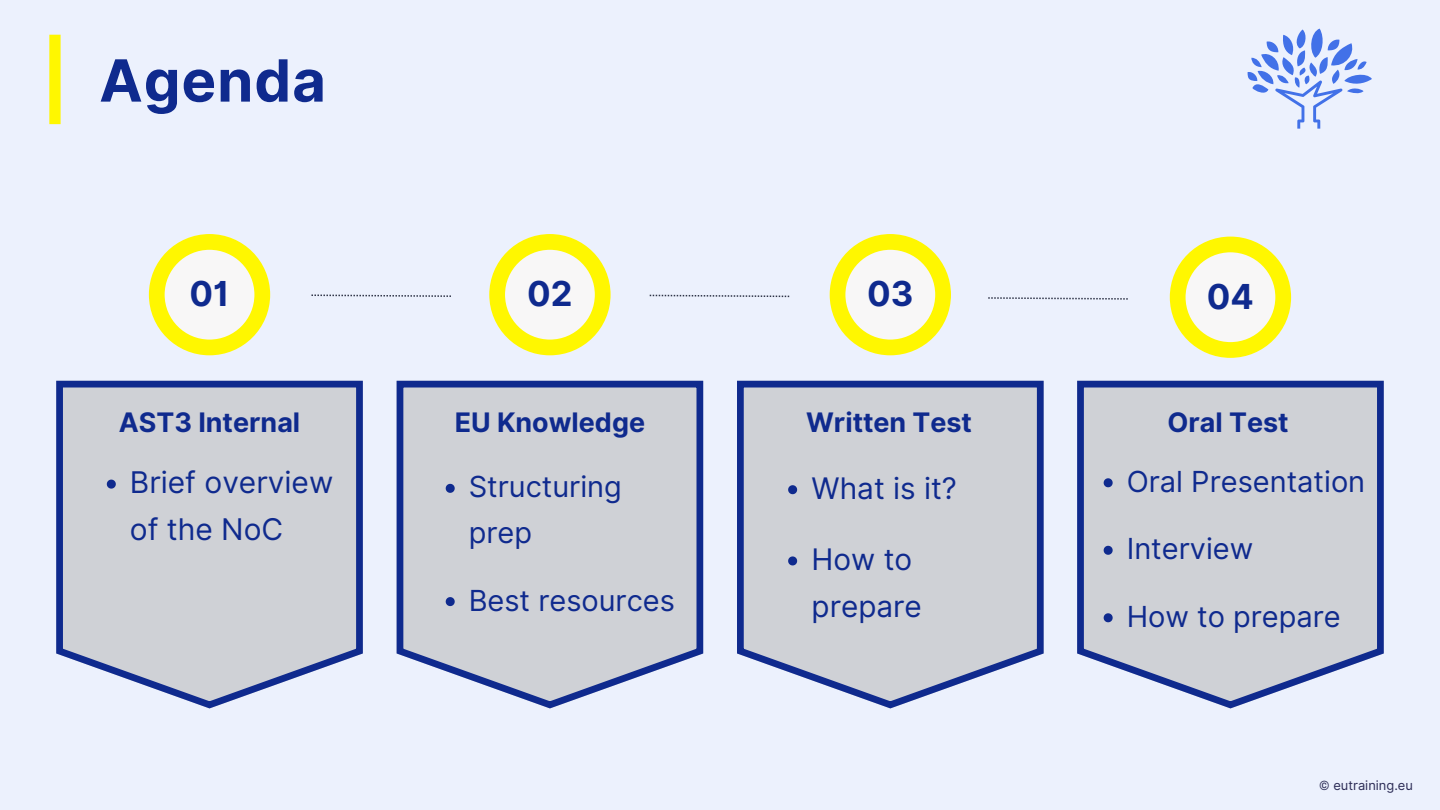
<style>
.page{position:relative;width:1440px;height:810px;background:#ecf1fd}
.page>*{position:absolute;margin:0;border:0;box-sizing:border-box;transform-origin:0 0}
.t1{font:700 58.2px "Inter";letter-spacing:.015em;color:#0f2a8e}
.t2{font:700 34.4px "Inter";color:#0f2a8e}
.t3{font:29.9px/47.2px "Inter";color:#0f2a8e}
.t4{font:29.7px/47.2px "Inter";color:#0f2a8e}
.t5{font:29px/45.8px "Inter";color:#0f2a8e}
.t6{font:700 26.9px "Inter";color:#0f2a8e}
.t7{font:12.9px "Inter";color:#2b2b55}
</style>
<div class="page">
<svg style="left:397px;top:381px;width:306px;height:327px;background:#c2c6d3"></svg>
<svg style="left:446px;top:484px;width:9px;height:9px"></svg>
<svg style="left:446px;top:597px;width:9px;height:9px"></svg>
<svg style="left:737px;top:381px;width:307px;height:327px;background:#c2c6d3"></svg>
<svg style="left:788px;top:485px;width:9px;height:9px"></svg>
<svg style="left:788px;top:556px;width:9px;height:9px"></svg>
<svg style="left:1077px;top:381px;width:307px;height:327px;background:#c2c6d3"></svg>
<svg style="left:1104px;top:478px;width:9px;height:9px"></svg>
<svg style="left:1104px;top:546px;width:9px;height:9px"></svg>
<svg style="left:1104px;top:613px;width:9px;height:9px"></svg>
<svg style="left:1247px;top:29px;width:125px;height:100px"></svg>
<div style="left:49px;top:35px;width:12px;height:89px;background:#fff700"></div>
<svg style="left:988px;top:297px;width:140px;height:3px"></svg>
<svg style="left:830px;top:234px;width:121px;height:121px"></svg>
<svg style="left:1170px;top:237px;width:121px;height:121px"></svg>
<svg style="left:650px;top:295px;width:139px;height:2px"></svg>
<svg style="left:489px;top:234px;width:122px;height:121px"></svg>
<svg style="left:311px;top:294px;width:140px;height:3px"></svg>
<svg style="left:149px;top:234px;width:121px;height:121px"></svg>
<svg style="left:56px;top:381px;width:307px;height:327px;background:#c2c6d3"></svg>
<svg style="left:107px;top:480px;width:9px;height:9px"></svg>
<h1 class="t1" style="left:99px;top:46px;width:228px">Agenda</h1>
<p class="t2" style="left:189px;top:273px;width:42px">01</p>
<p class="t2" style="left:527px;top:273px;width:47px">02</p>
<p class="t2" style="left:867px;top:273px;width:48px">03</p>
<p class="t2" style="left:1207px;top:276px;width:49px">04</p>
<p class="t6" style="left:119px;top:406px;width:183px">AST3 Internal</p>
<p class="t3" style="left:130px;top:459px;width:205px">Brief overview of the NoC</p>
<p class="t6" style="left:455px;top:406px;width:192px">EU Knowledge</p>
<p class="t5" style="left:469px;top:464px;width:155px">Structuring prep</p>
<p class="t5" style="left:469px;top:577px;width:208px">Best resources</p>
<p class="t6" style="left:806px;top:406px;width:168px">Written Test</p>
<p class="t4" style="left:812px;top:464px;width:147px">What is it?</p>
<p class="t4" style="left:812px;top:536px;width:112px">How to prepare</p>
<p class="t6" style="left:1167px;top:406px;width:123px">Oral Test</p>
<p class="t5" style="left:1127px;top:458px;width:240px">Oral Presentation</p>
<p class="t5" style="left:1127px;top:526px;width:128px">Interview</p>
<p class="t5" style="left:1127px;top:593px;width:216px">How to prepare</p>
<p class="t7" style="left:1319px;top:778px;width:95px">© eutraining.eu</p>
</div>
